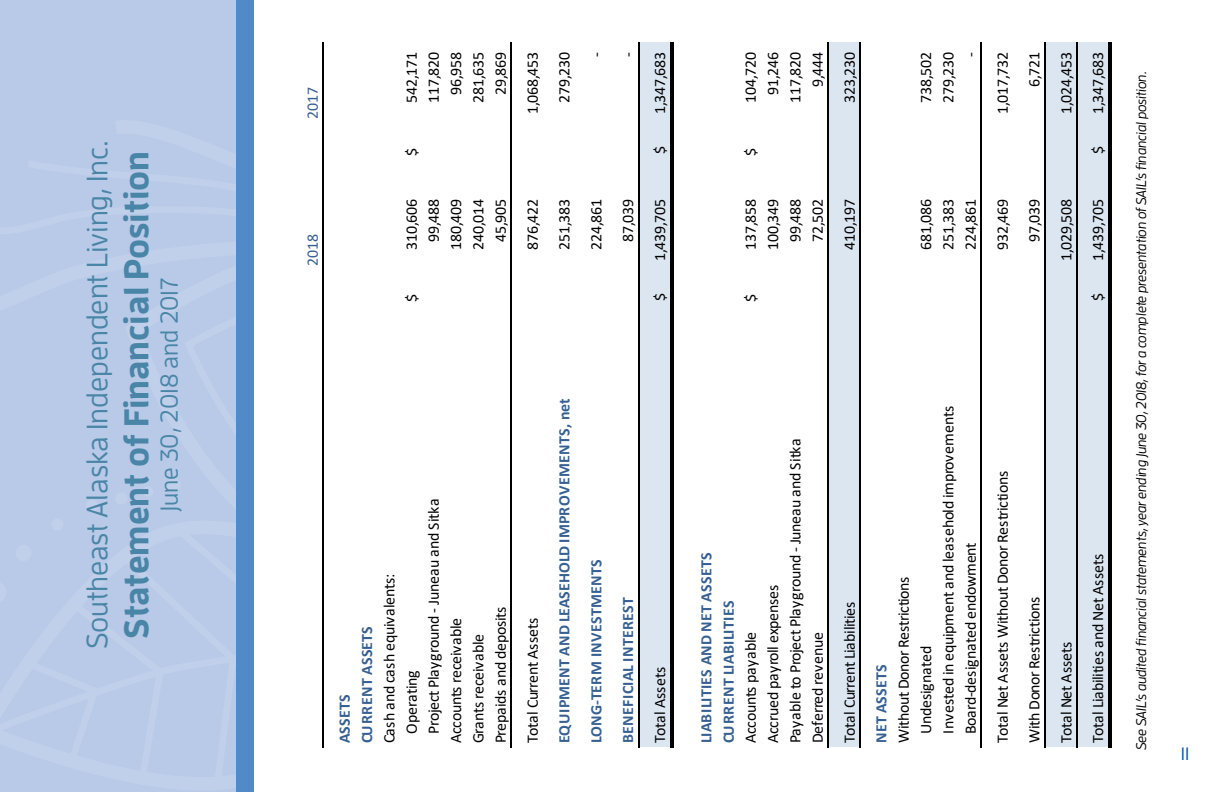
<style>
.page{position:relative;width:1224px;height:792px;background:#fff}
.page>*{position:absolute;margin:0;border:0;box-sizing:border-box;transform-origin:0 0}
.t1{font:700 34.2px "Enzo OT";color:#4985a6}
.t2{font:500 29.4px "Enzo OT";color:#4985a6}
.t3{font:500 24.4px "Enzo OT";color:#4985a6}
.t4{font:500 18px "Enzo OT";color:#00529c}
.t5{font:16px "Calibri";letter-spacing:-.005em;color:#000}
.t6{font:16px "Calibri";letter-spacing:-.025em;color:#000}
.t7{font:700 16px/22.4px "Calibri";letter-spacing:.01em;color:#366092}
.t8{font:16px "Calibri";letter-spacing:-.03em;color:#000}
.t9{font:700 16px "Calibri";letter-spacing:.03em;color:#366092}
.t10{font:16px "Calibri";letter-spacing:-.005em;color:#366092}
.t11{font:italic 500 14px "Enzo OT";letter-spacing:-.02em;color:#000}
.s1{font-weight:400;color:#000}
</style>
<div class="page">
<div style="left:638px;top:43px;width:35px;height:704px;background:#dce6f1"></div>
<div style="left:828px;top:43px;width:33px;height:704px;background:#dce6f1"></div>
<div style="left:1044px;top:43px;width:67px;height:704px;background:#dce6f1"></div>
<svg style="left:1111px;top:164px;width:1px;height:148px"></svg>
<hr style="left:323px;top:43px;width:1px;height:705px;background:#000">
<hr style="left:511px;top:43px;width:1px;height:705px;background:#000">
<hr style="left:638px;top:43px;width:2px;height:705px;background:#000">
<hr style="left:670px;top:43px;width:3px;height:705px;background:#000">
<hr style="left:828px;top:43px;width:1px;height:705px;background:#000">
<hr style="left:860px;top:43px;width:1px;height:705px;background:#000">
<hr style="left:981px;top:43px;width:1px;height:705px;background:#000">
<hr style="left:1044px;top:43px;width:2px;height:705px;background:#000">
<hr style="left:1076px;top:43px;width:2px;height:705px;background:#000">
<hr style="left:1108px;top:43px;width:3px;height:705px;background:#000">
<div style="left:0;top:0;width:236px;height:792px;background:#b9cae8"></div>
<div style="left:236px;top:0;width:17px;height:792px;background:#518ac9"></div>
<p class="t2" style="left:80px;top:649px;width:511px;rotate:-90deg">Southeast Alaska Independent Living, Inc.</p>
<p class="t1" style="left:115px;top:639px;width:489px;rotate:-90deg">Statement of Financial Position</p>
<p class="t3" style="left:155px;top:512px;width:236px;rotate:-90deg">June 30, 2018 and 2017</p>
<p class="t10" style="left:301px;top:119px;width:33px;rotate:-90deg">2017</p>
<p class="t10" style="left:301px;top:266px;width:33px;rotate:-90deg">2018</p>
<p class="t5" style="left:400px;top:103px;width:53px;rotate:-90deg">542,171</p>
<p class="t5" style="left:423px;top:103px;width:53px;rotate:-90deg">117,820</p>
<p class="t5" style="left:445px;top:95px;width:45px;rotate:-90deg">96,958</p>
<p class="t5" style="left:467px;top:103px;width:53px;rotate:-90deg">281,635</p>
<p class="t5" style="left:489px;top:95px;width:45px;rotate:-90deg">29,869</p>
<p class="t5" style="left:400px;top:156px;width:10px;rotate:-90deg">$</p>
<p class="t5" style="left:400px;top:250px;width:53px;rotate:-90deg">310,606</p>
<p class="t5" style="left:423px;top:242px;width:45px;rotate:-90deg">99,488</p>
<p class="t5" style="left:445px;top:250px;width:53px;rotate:-90deg">180,409</p>
<p class="t5" style="left:467px;top:250px;width:53px;rotate:-90deg">240,014</p>
<p class="t5" style="left:489px;top:242px;width:45px;rotate:-90deg">45,905</p>
<p class="t5" style="left:400px;top:302px;width:10px;rotate:-90deg">$</p>
<p class="t5" style="left:521px;top:114px;width:64px;rotate:-90deg">1,068,453</p>
<p class="t5" style="left:521px;top:250px;width:53px;rotate:-90deg">876,422</p>
<p class="t5" style="left:553px;top:103px;width:53px;rotate:-90deg">279,230</p>
<p class="t5" style="left:553px;top:250px;width:53px;rotate:-90deg">251,383</p>
<p class="t5" style="left:585px;top:57px;width:6px;rotate:-90deg">-</p>
<p class="t5" style="left:585px;top:250px;width:53px;rotate:-90deg">224,861</p>
<p class="t5" style="left:617px;top:57px;width:6px;rotate:-90deg">-</p>
<p class="t5" style="left:649px;top:114px;width:64px;rotate:-90deg">1,347,683</p>
<p class="t5" style="left:649px;top:154px;width:10px;rotate:-90deg">$</p>
<p class="t5" style="left:617px;top:242px;width:45px;rotate:-90deg">87,039</p>
<p class="t5" style="left:649px;top:261px;width:64px;rotate:-90deg">1,439,705</p>
<p class="t5" style="left:649px;top:301px;width:10px;rotate:-90deg">$</p>
<p class="t7" style="left:333px;top:743px;width:50px;rotate:-90deg">ASSETS</p>
<p class="t7" style="left:355px;top:743px;width:119px;rotate:-90deg">CURRENT ASSETS</p>
<p class="t5" style="left:378px;top:743px;width:171px;rotate:-90deg">Cash and cash equivalents:</p>
<p class="t6" style="left:400px;top:734px;width:65px;rotate:-90deg">Operating</p>
<p class="t6" style="left:423px;top:734px;width:237px;rotate:-90deg">Project Playground - Juneau and Sitka</p>
<p class="t6" style="left:445px;top:743px;width:127px;rotate:-90deg">Accounts receivable</p>
<p class="t6" style="left:467px;top:743px;width:111px;rotate:-90deg">Grants receivable</p>
<p class="t6" style="left:489px;top:743px;width:138px;rotate:-90deg">Prepaids and deposits</p>
<p class="t6" style="left:521px;top:743px;width:127px;rotate:-90deg">Total Current Assets</p>
<p class="t7" style="left:553px;top:743px;width:346px;rotate:-90deg">EQUIPMENT AND LEASEHOLD IMPROVEMENTS, net</p>
<p class="t7" style="left:585px;top:743px;width:186px;rotate:-90deg">LONG-TERM INVESTMENTS</p>
<p class="t9" style="left:617px;top:743px;width:148px;rotate:-90deg">BENEFICIAL INTEREST</p>
<p class="t5" style="left:649px;top:743px;width:78px;rotate:-90deg">Total Assets</p>
<p class="t5" style="left:740px;top:103px;width:53px;rotate:-90deg">104,720</p>
<p class="t5" style="left:762px;top:95px;width:45px;rotate:-90deg">91,246</p>
<p class="t5" style="left:784px;top:103px;width:53px;rotate:-90deg">117,820</p>
<p class="t5" style="left:806px;top:87px;width:37px;rotate:-90deg">9,444</p>
<p class="t5" style="left:740px;top:156px;width:10px;rotate:-90deg">$</p>
<p class="t5" style="left:740px;top:250px;width:53px;rotate:-90deg">137,858</p>
<p class="t5" style="left:762px;top:250px;width:53px;rotate:-90deg">100,349</p>
<p class="t5" style="left:784px;top:242px;width:45px;rotate:-90deg">99,488</p>
<p class="t5" style="left:806px;top:242px;width:45px;rotate:-90deg">72,502</p>
<p class="t5" style="left:740px;top:302px;width:10px;rotate:-90deg">$</p>
<p class="t5" style="left:838px;top:103px;width:53px;rotate:-90deg">323,230</p>
<p class="t5" style="left:838px;top:250px;width:53px;rotate:-90deg">410,197</p>
<p class="t5" style="left:915px;top:103px;width:53px;rotate:-90deg">738,502</p>
<p class="t5" style="left:937px;top:103px;width:53px;rotate:-90deg">279,230</p>
<p class="t5" style="left:959px;top:57px;width:6px;rotate:-90deg">-</p>
<p class="t5" style="left:991px;top:114px;width:64px;rotate:-90deg">1,017,732</p>
<p class="t5" style="left:1023px;top:87px;width:37px;rotate:-90deg">6,721</p>
<p class="t5" style="left:915px;top:250px;width:53px;rotate:-90deg">681,086</p>
<p class="t5" style="left:937px;top:250px;width:53px;rotate:-90deg">251,383</p>
<p class="t5" style="left:959px;top:250px;width:53px;rotate:-90deg">224,861</p>
<p class="t5" style="left:991px;top:250px;width:53px;rotate:-90deg">932,469</p>
<p class="t5" style="left:1023px;top:242px;width:45px;rotate:-90deg">97,039</p>
<p class="t5" style="left:1055px;top:114px;width:64px;rotate:-90deg">1,024,453</p>
<p class="t5" style="left:1087px;top:114px;width:64px;rotate:-90deg">1,347,683</p>
<p class="t5" style="left:1087px;top:154px;width:10px;rotate:-90deg">$</p>
<p class="t5" style="left:1055px;top:261px;width:64px;rotate:-90deg">1,029,508</p>
<p class="t5" style="left:1087px;top:261px;width:64px;rotate:-90deg">1,439,705</p>
<p class="t5" style="left:1087px;top:301px;width:10px;rotate:-90deg">$</p>
<p class="t7" style="left:695px;top:743px;width:192px;rotate:-90deg">LIABILITIES AND NET ASSETS<br>CURRENT LIABILITIES<br><span class="s1">Accounts payable</span></p>
<p class="t6" style="left:762px;top:743px;width:161px;rotate:-90deg">Accrued payroll expenses</p>
<p class="t5" style="left:784px;top:743px;width:307px;rotate:-90deg">Payable to Project Playground - Juneau and Sitka</p>
<p class="t5" style="left:806px;top:743px;width:113px;rotate:-90deg">Deferred revenue</p>
<p class="t8" style="left:838px;top:743px;width:143px;rotate:-90deg">Total Current Liabilities</p>
<p class="t7" style="left:870px;top:743px;width:81px;rotate:-90deg">NET ASSETS</p>
<p class="t6" style="left:892px;top:743px;width:169px;rotate:-90deg">Without Donor Restrictions</p>
<p class="t6" style="left:915px;top:734px;width:90px;rotate:-90deg">Undesignated</p>
<p class="t6" style="left:937px;top:734px;width:330px;rotate:-90deg">Invested in equipment and leasehold improvements</p>
<p class="t6" style="left:959px;top:734px;width:193px;rotate:-90deg">Board-designated endowment</p>
<p class="t6" style="left:991px;top:743px;width:274px;rotate:-90deg">Total Net Assets Without Donor Restrictions</p>
<p class="t6" style="left:1023px;top:743px;width:148px;rotate:-90deg">With Donor Restrictions</p>
<p class="t5" style="left:1055px;top:743px;width:103px;rotate:-90deg">Total Net Assets</p>
<p class="t6" style="left:1087px;top:743px;width:191px;rotate:-90deg">Total Liabilities and Net Assets</p>
<p class="t11" style="left:1133px;top:750px;width:681px;rotate:-90deg">See SAIL’s audited financial statements, year ending June 30, 2018, for a complete presentation of SAIL’s financial position.</p>
<p class="t4" style="left:1181px;top:743px;width:10px">11</p>
</div>
